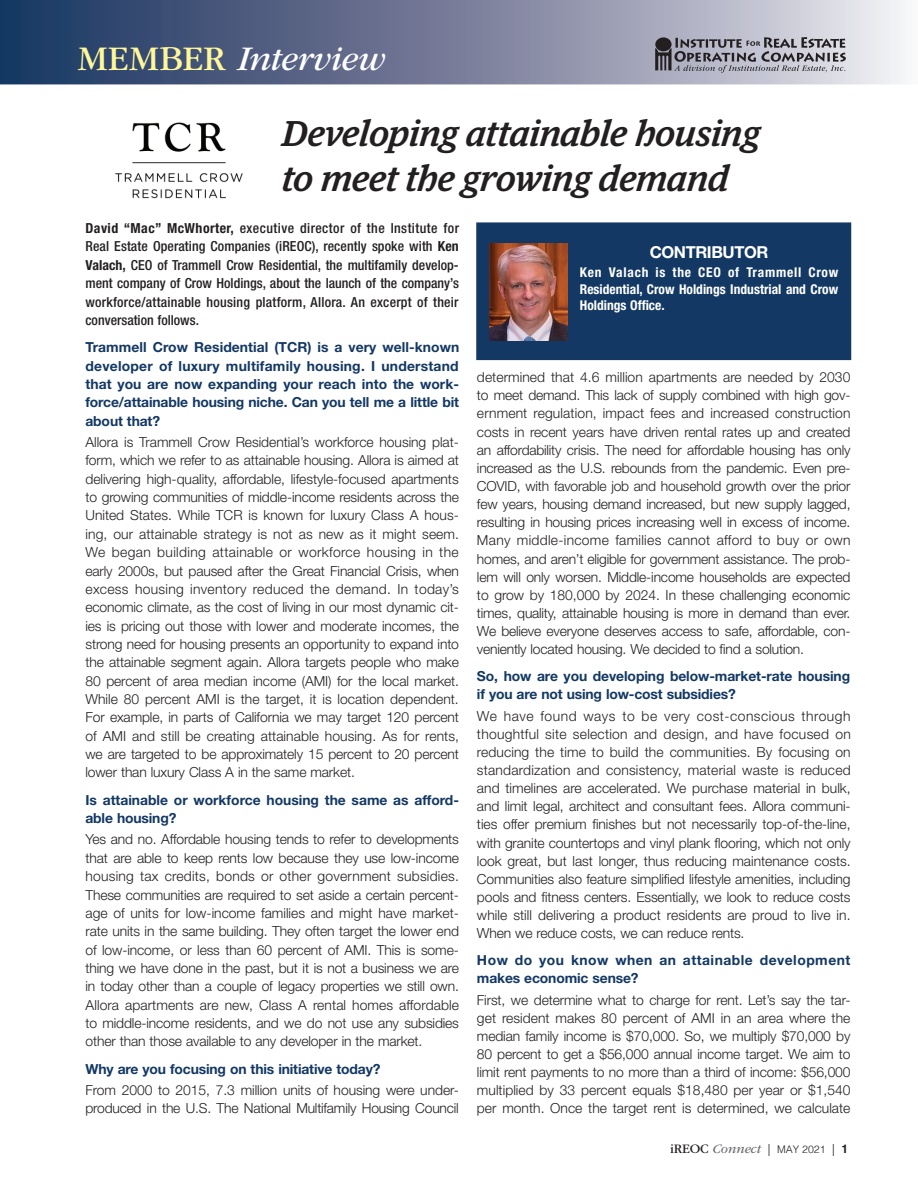
<style>
.page{position:relative;width:918px;height:1188px;background:#fff}
.page>*{position:absolute;margin:0;border:0;box-sizing:border-box;transform-origin:0 0}
.t1{font:italic 500 36px/45px "Guardian Egyp";color:#231f20}
.t2{font:italic 36px "ITC Garamond Std";letter-spacing:-.01em;color:#fff}
.t3{font:700 16.5px "Helvetica Neue LT Std";letter-spacing:-.025em;color:#fff}
.t4{font:300 13.8px/18.1px "Helvetica Neue LT Std";letter-spacing:-.01em;color:#231f20;text-align:justify}
.t5{font:700 13.8px/18.3px "Helvetica Neue LT Std";letter-spacing:-.01em;color:#133863}
.t6{font:500 condensed 13.8px/18.3px "Helvetica Neue LT Std";letter-spacing:.02em;color:#231f20;text-align:justify}
.t7{font:700 13.8px/18.1px "Helvetica Neue LT Std";letter-spacing:.035em;color:#133863}
.t8{font:700 condensed 13.5px/16.5px "Helvetica Neue LT Std";color:#fff;text-align:justify}
.t9{font:italic 13.5px "ITC Garamond Std";letter-spacing:-.01em;color:#6c6d70}
.s1{font-style:normal;color:#fff79a}
.s2{font-weight:700}
.s3{font-style:normal;color:#231f20}
.s4{font-family:"Helvetica";font-weight:300;font-style:normal;font-size:12px;color:#231f20}
.s5{font-family:"Helvetica";font-weight:300;font-style:normal;font-size:10.5px;color:#231f20}
.s6{font-family:"Helvetica";font-weight:700;font-style:normal;font-size:12px;color:#231f20}
</style>
<div class="page">
<svg style="left:0;top:0;width:905px;height:84px;background:#747e9a"></svg>
<div style="left:476px;top:222px;width:375px;height:138px;background:#133863;border:2px solid #133863"></div>
<img style="left:490px;top:243px;width:78px;height:97px">
<svg style="left:655px;top:37px;width:191px;height:36px;background:#95949e"></svg>
<img style="left:115px;top:122px;width:128px;height:77px">
<h1 class="t2" style="left:78px;top:39px;width:308px"><span class="s1">MEMBER</span> Interview</h1>
<h1 class="t1" style="left:282px;top:109px;width:479px">Developing attainable housing to meet the growing demand</h1>
<p class="t6" style="left:86px;top:219px;width:375px"><span class="s2">David “Mac” McWhorter,</span> executive director of the Institute for Real Estate Operating Companies (iREOC), recently spoke with <span class="s2">Ken Valach,</span> CEO of Trammell Crow Residential, the multifamily develop&shy;ment company of Crow Holdings, about the launch of the company’s workforce/attainable housing platform, Allora. An excerpt of their conversation follows.</p>
<p class="t5" style="left:86px;top:338px;width:375px;text-align:justify">Trammell Crow Residential (TCR) is a very well-known developer of luxury multifamily housing. I understand that you are now expanding your reach into the work&shy;force/attainable housing niche. Can you tell me a little bit about that?</p>
<p class="t4" style="left:86px;top:433px;width:375px">Allora is Trammell Crow Residential’s workforce housing plat&shy;form, which we refer to as attainable housing. Allora is aimed at delivering high-quality, affordable, lifestyle-focused apartments to growing communities of middle-income residents across the United States. While TCR is known for luxury Class A hous&shy;ing, our attainable strategy is not as new as it might seem.<br>We began building attainable or workforce housing in the early 2000s, but paused after the Great Financial Crisis, when excess housing inventory reduced the demand. In today’s economic climate, as the cost of living in our most dynamic cit&shy;ies is pricing out those with lower and moderate incomes, the strong need for housing presents an opportunity to expand into the attainable segment again. Allora targets people who make 80 percent of area median income (AMI) for the local market.<br>While 80 percent AMI is the target, it is location dependent.<br>For example, in parts of California we may target 120 percent of AMI and still be creating attainable housing. As for rents, we are targeted to be approximately 15 percent to 20 percent lower than luxury Class A in the same market.</p>
<p class="t5" style="left:86px;top:790px;width:375px">Is attainable or workforce housing the same as afford&shy;able housing?</p>
<p class="t4" style="left:86px;top:830px;width:375px">Yes and no. Affordable housing tends to refer to developments that are able to keep rents low because they use low-income housing tax credits, bonds or other government subsidies.<br>These communities are required to set aside a certain percent&shy;age of units for low-income families and might have market&shy;rate units in the same building. They often target the lower end of low-income, or less than 60 percent of AMI. This is some&shy;thing we have done in the past, but it is not a business we are in today other than a couple of legacy properties we still own.<br>Allora apartments are new, Class A rental homes affordable to middle-income residents, and we do not use any subsidies other than those available to any developer in the market.</p>
<p class="t5" style="left:86px;top:1059px;width:297px">Why are you focusing on this initiative today?</p>
<p class="t4" style="left:86px;top:1081px;width:375px">From 2000 to 2015, 7.3 million units of housing were under&shy;produced in the U.S. The National Multifamily Housing Council</p>
<p class="t3" style="left:650px;top:242px;width:120px">CONTRIBUTOR</p>
<p class="t8" style="left:580px;top:264px;width:260px">Ken Valach is the CEO of Trammell Crow Residential, Crow Holdings Industrial and Crow Holdings Office.</p>
<p class="t4" style="left:477px;top:368px;width:375px">determined that 4.6 million apartments are needed by 2030 to meet demand. This lack of supply combined with high gov&shy;ernment regulation, impact fees and increased construction costs in recent years have driven rental rates up and created an affordability crisis. The need for affordable housing has only increased as the U.S. rebounds from the pandemic. Even pre-COVID, with favorable job and household growth over the prior few years, housing demand increased, but new supply lagged, resulting in housing prices increasing well in excess of income.<br>Many middle-income families cannot afford to buy or own homes, and aren’t eligible for government assistance. The prob&shy;lem will only worsen. Middle-income households are expected to grow by 180,000 by 2024. In these challenging economic times, quality, attainable housing is more in demand than ever.<br>We believe everyone deserves access to safe, affordable, con&shy;veniently located housing. We decided to find a solution.</p>
<p class="t5" style="left:477px;top:667px;width:375px">So, how are you developing below-market-rate housing if you are not using low-cost subsidies?</p>
<p class="t4" style="left:477px;top:706px;width:375px">We have found ways to be very cost-conscious through thoughtful site selection and design, and have focused on reducing the time to build the communities. By focusing on standardization and consistency, material waste is reduced and timelines are accelerated. We purchase material in bulk, and limit legal, architect and consultant fees. Allora communi&shy;ties offer premium finishes but not necessarily top-of-the-line, with granite countertops and vinyl plank flooring, which not only look great, but last longer, thus reducing maintenance costs.<br>Communities also feature simplified lifestyle amenities, including pools and fitness centers. Essentially, we look to reduce costs while still delivering a product residents are proud to live in.<br>When we reduce costs, we can reduce rents.</p>
<p class="t7" style="left:477px;top:951px;width:375px">How do you know when an attainable development makes economic sense?</p>
<p class="t4" style="left:477px;top:990px;width:375px">First, we determine what to charge for rent. Let’s say the tar&shy;get resident makes 80 percent of AMI in an area where the median family income is $70,000. So, we multiply $70,000 by 80 percent to get a $56,000 annual income target. We aim to limit rent payments to no more than a third of income: $56,000 multiplied by 33 percent equals $18,480 per year or $1,540 per month. Once the target rent is determined, we calculate</p>
<p class="t9" style="left:670px;top:1141px;width:180px"><span class="s3">iREOC</span> Connect <span class="s4">|</span> <span class="s5">MAY 2021</span> <span class="s4">|</span> <span class="s6">1</span></p>
</div>
